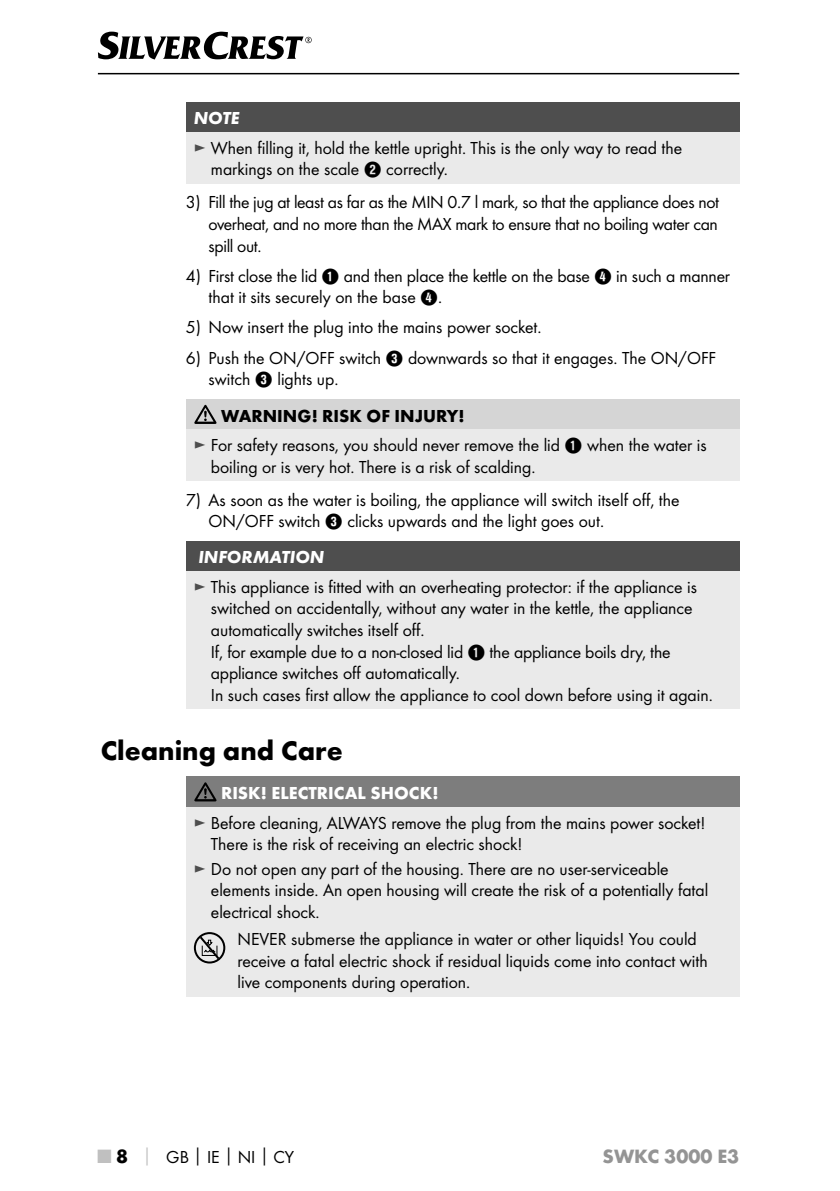
<style>
.page{position:relative;width:840px;height:1191px;background:#fff}
.page>*{position:absolute;margin:0;border:0;box-sizing:border-box;transform-origin:0 0}
.t1{font:700 28px "Futura";color:#000}
.t2{font:700 20px "Futura";color:#949494}
.t3{font:18px/21.6px "Futura Boo";color:#000}
.t4{font:700 18px "Futura";color:#000}
.t5{font:700 18px "Futura";color:#fff}
.t6{font:italic 700 18px "Futura";color:#fff}
.s1{color:#4e4e4e}
.s2{font-family:"Hako PI Nummern"}
.s3{font-family:"Futura";font-weight:700;font-size:20px;color:#c0c0c0}
.s4{font-family:"Futura";font-weight:700;font-size:20px}
.s5{font-family:"Futura";font-weight:700;color:#c0c0c0}
.s6{font-family:"Futura";font-weight:700}
</style>
<div class="page">
<hr style="left:98px;top:73px;width:640px;height:1px;background:#000">
<svg style="left:98px;top:32px;width:213px;height:28px"></svg>
<div style="left:186px;top:102px;width:552px;height:30px;background:#4e4e4e"></div>
<div style="left:186px;top:132px;width:552px;height:51px;background:#eaeaea"></div>
<div style="left:186px;top:399px;width:552px;height:30px;background:#d5d5d5"></div>
<div style="left:186px;top:429px;width:552px;height:52px;background:#eaeaea"></div>
<svg style="left:194px;top:405px;width:22px;height:19px"></svg>
<div style="left:186px;top:541px;width:552px;height:30px;background:#4e4e4e"></div>
<div style="left:186px;top:571px;width:552px;height:137px;background:#eaeaea"></div>
<div style="left:186px;top:776px;width:553px;height:31px;background:#7d7d7d"></div>
<div style="left:186px;top:807px;width:553px;height:189px;background:#eaeaea"></div>
<svg style="left:194px;top:782px;width:22px;height:19px"></svg>
<div style="left:194px;top:932px;width:31px;height:31px;border:2px solid #000;border-radius:50%"></div>
<svg style="left:198px;top:934px;width:23px;height:27px"></svg>
<p class="t6" style="left:194px;top:112px;width:47px">NOTE</p>
<p class="t3" style="left:211px;top:138px;width:472px;text-indent:-17px"><span class="s1">►</span> When filling it, hold the kettle upright. This is the only way to read the markings on the scale <span class="s2">2</span> correctly.</p>
<p class="t3" style="left:208px;top:192px;width:511px;text-align:justify;text-indent:-23px">3) Fill the jug at least as far as the MIN 0.7 l mark, so that the appliance does not overheat, and no more than the MAX mark to ensure that no boiling water can spill out.</p>
<p class="t3" style="left:208px;top:266px;width:522px;text-indent:-23px">4) First close the lid <span class="s2">1</span> and then place the kettle on the base <span class="s2">4</span> in such a manner that it sits securely on the base <span class="s2">4</span>.</p>
<p class="t3" style="left:186px;top:317px;width:357px">5) Now insert the plug into the mains power socket.</p>
<p class="t3" style="left:208px;top:348px;width:509px;text-indent:-23px">6) Push the ON/OFF switch <span class="s2">3</span> downwards so that it engages. The ON/OFF switch <span class="s2">3</span> lights up.</p>
<p class="t4" style="left:221px;top:408px;width:245px">WARNING! RISK OF INJURY!</p>
<p class="t3" style="left:211px;top:435px;width:497px;text-indent:-17px"><span class="s1">►</span> For safety reasons, you should never remove the lid <span class="s2">1</span> when the water is boiling or is very hot. There is a risk of scalding.</p>
<p class="t3" style="left:208px;top:490px;width:472px;text-indent:-23px">7) As soon as the water is boiling, the appliance will switch itself off, the<br>ON/OFF switch <span class="s2">3</span> clicks upwards and the light goes out.</p>
<p class="t6" style="left:198px;top:551px;width:127px">INFORMATION</p>
<p class="t3" style="left:211px;top:577px;width:503px;text-indent:-17px"><span class="s1">►</span> This appliance is fitted with an overheating protector: if the appliance is switched on accidentally, without any water in the kettle, the appliance automatically switches itself off.<br>If, for example due to a non-closed lid <span class="s2">1</span> the appliance boils dry, the appliance switches off automatically.<br>In such cases first allow the appliance to cool down before using it again.</p>
<h1 class="t1" style="left:101px;top:739px;width:243px">Cleaning and Care</h1>
<p class="t5" style="left:221px;top:786px;width:219px">RISK! ELECTRICAL SHOCK!</p>
<p class="t3" style="left:211px;top:812px;width:496px;text-indent:-17px"><span class="s1">►</span> Before cleaning, ALWAYS remove the plug from the mains power socket!<br>There is the risk of receiving an electric shock!</p>
<p class="t3" style="left:211px;top:858px;width:498px;text-indent:-17px"><span class="s1">►</span> Do not open any part of the housing. There are no user-serviceable elements inside. An open housing will create the risk of a potentially fatal electrical shock.</p>
<p class="t3" style="left:237px;top:929px;width:471px">NEVER submerse the appliance in water or other liquids! You could receive a fatal electric shock if residual liquids come into contact with live components during operation.</p>
<p class="t3" style="left:98px;top:1146px;width:198px"><span class="s3">■</span> <span class="s4">8</span> <span class="s5">│</span> GB<span class="s6">│</span>IE<span class="s6">│</span>NI<span class="s6">│</span>CY</p>
<p class="t2" style="left:602px;top:1148px;width:138px">SWKC 3000 E3</p>
</div>
